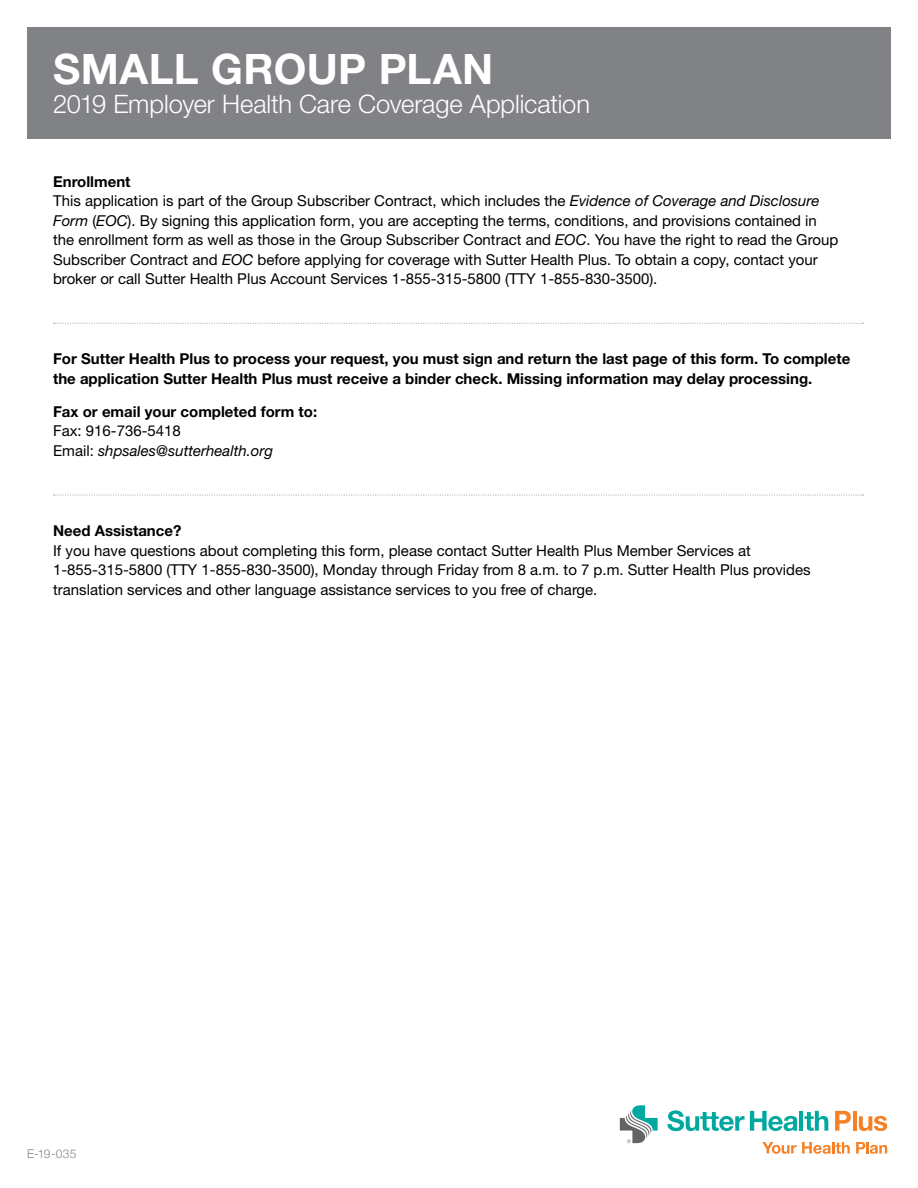
<style>
.page{position:relative;width:918px;height:1188px;background:#fff}
.page>*{position:absolute;margin:0;border:0;box-sizing:border-box;transform-origin:0 0}
.t1{font:700 42px "Helvetica Neue LT Std";letter-spacing:.01em;color:#fff}
.t2{font:300 25.5px "Helvetica Neue LT Std";letter-spacing:-.005em;color:#fff}
.t3{font:15px/19.5px "Helvetica Neue LT Std";color:#000}
.t4{font:700 15px/19.5px "Helvetica Neue LT Std";color:#000}
.t5{font:italic 15px "Helvetica Neue LT Std";color:#000}
.t6{font:300 12px "Helvetica Neue";color:#808285}
.s1{font-style:italic}
.s2{font-style:normal}
</style>
<div class="page">
<div style="left:27px;top:27px;width:864px;height:112px;background:#808285"></div>
<svg style="left:54px;top:323px;width:810px;height:1px"></svg>
<svg style="left:54px;top:494px;width:810px;height:2px"></svg>
<svg style="left:620px;top:1105px;width:38px;height:38px"></svg>
<svg style="left:667px;top:1110px;width:77px;height:21px"></svg>
<svg style="left:750px;top:1111px;width:48px;height:20px"></svg>
<hr style="left:800px;top:1111px;width:3px;height:20px;background:#00a9a0">
<svg style="left:805px;top:1111px;width:23px;height:20px"></svg>
<svg style="left:835px;top:1111px;width:16px;height:20px"></svg>
<hr style="left:853px;top:1111px;width:4px;height:20px;background:#f58025">
<svg style="left:859px;top:1116px;width:28px;height:15px"></svg>
<svg style="left:762px;top:1142px;width:88px;height:12px"></svg>
<svg style="left:856px;top:1142px;width:31px;height:12px"></svg>
<p class="t1" style="left:53px;top:43px;width:442px">SMALL GROUP PLAN</p>
<h1 class="t2" style="left:53px;top:89px;width:539px">2019 Employer Health Care Coverage Application</h1>
<h2 class="t4" style="left:53px;top:171px;width:79px">Enrollment</h2>
<p class="t3" style="left:53px;top:191px;width:787px">This application is part of the Group Subscriber Contract, which includes the <span class="s1">Evidence of Coverage and Disclosure Form</span> (<span class="s1">EOC</span>). By signing this application form, you are accepting the terms, conditions, and provisions contained in the enrollment form as well as those in the Group Subscriber Contract and <span class="s1">EOC</span>. You have the right to read the Group Subscriber Contract and <span class="s1">EOC</span> before applying for coverage with Sutter Health Plus. To obtain a copy, contact your broker or call Sutter Health Plus Account Services 1-855-315-5800 (TTY 1-855-830-3500).</p>
<p class="t4" style="left:53px;top:349px;width:799px">For Sutter Health Plus to process your request, you must sign and return the last page of this form. To complete the application Sutter Health Plus must receive a binder check. Missing information may delay processing.</p>
<p class="t4" style="left:53px;top:401px;width:266px">Fax or email your completed form to:</p>
<p class="t3" style="left:53px;top:421px;width:129px">Fax: 916-736-5418</p>
<p class="t5" style="left:53px;top:442px;width:222px"><span class="s2">Email:</span> shpsales@sutterhealth.org</p>
<h2 class="t4" style="left:53px;top:521px;width:130px">Need Assistance?</h2>
<p class="t3" style="left:53px;top:540px;width:759px">If you have questions about completing this form, please contact Sutter Health Plus Member Services at<br>1-855-315-5800 (TTY 1-855-830-3500), Monday through Friday from 8 a.m. to 7 p.m. Sutter Health Plus provides translation services and other language assistance services to you free of charge.</p>
<p class="t6" style="left:27px;top:1144px;width:51px">E-19-035</p>
</div>
